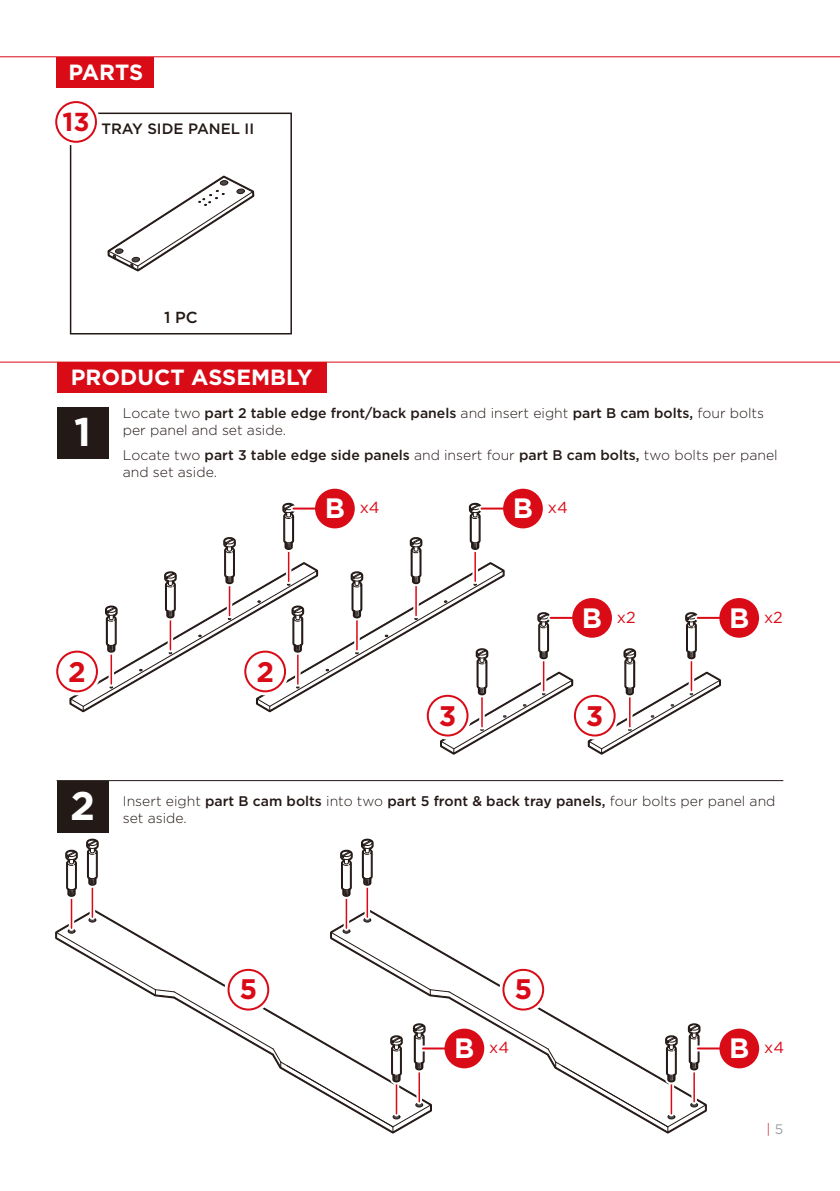
<style>
.page{position:relative;width:840px;height:1191px;background:#fff}
.page>*{position:absolute;margin:0;border:0;box-sizing:border-box;transform-origin:0 0}
.t1{font:700 40px "Gotham";color:#fff}
.t2{font:700 28.2px "Gotham";color:#d90b17}
.t3{font:700 22px "Gotham";color:#fff}
.t4{font:16px "Gotham";color:#d90b17}
.t5{font:500 16px "Gotham";color:#231916}
.t6{font:500 15px "Gotham";color:#231916}
.t7{font:300 14px/16.8px "Gotham";color:#231916}
.t8{font:300 13.8px "Gotham";color:#d90b17}
.s1{font-weight:500}
.s2{font-weight:700;font-size:28px;color:#fff}
.s3{font-weight:400;color:#9fa0a0}
</style>
<div class="page">
<div style="left:57px;top:362px;width:269px;height:30px;background:#d90b17"></div>
<hr style="left:0;top:361px;width:839px;height:1px;background:#d90b17">
<hr style="left:57px;top:780px;width:726px;height:1px;background:#231916">
<div style="left:57px;top:780px;width:51px;height:52px;background:#231916"></div>
<div style="left:57px;top:407px;width:51px;height:51px;background:#231916"></div>
<div style="left:57px;top:57px;width:97px;height:30px;background:#d90b17"></div>
<hr style="left:0;top:56px;width:839px;height:1px;background:#d90b17">
<div style="left:70px;top:113px;width:222px;height:221px;border:2px solid #231916"></div>
<svg style="left:57px;top:101px;width:43px;height:45px"></svg>
<div style="left:55px;top:101px;width:42px;height:42px;border:2px solid #d90b17;border-radius:50%"></div>
<div style="left:315px;top:489px;width:39px;height:39px;background:#d90b17;border-radius:50%"></div>
<div style="left:503px;top:489px;width:39px;height:39px;background:#d90b17;border-radius:50%"></div>
<svg style="left:56px;top:501px;width:664px;height:253px"></svg>
<div style="left:573px;top:695px;width:42px;height:41px;border:2px solid #d90b17;border-radius:50%"></div>
<svg style="left:697px;top:615px;width:22px;height:6px"></svg>
<hr style="left:697px;top:617px;width:22px;height:2px;background:#d90b17">
<div style="left:719px;top:598px;width:39px;height:39px;background:#d90b17;border-radius:50%"></div>
<div style="left:69px;top:876px;width:5px;height:52px;background:#f5c1c4"></div>
<hr style="left:71px;top:876px;width:1px;height:52px;background:#d90b17">
<svg style="left:91px;top:899px;width:3px;height:11px"></svg>
<hr style="left:92px;top:864px;width:1px;height:53px;background:#d90b17">
<svg style="left:65px;top:838px;width:34px;height:61px"></svg>
<hr style="left:345px;top:876px;width:2px;height:52px;background:#d90b17">
<div style="left:364px;top:864px;width:6px;height:53px;background:#fdf7f7"></div>
<hr style="left:366px;top:864px;width:2px;height:53px;background:#d90b17">
<svg style="left:340px;top:838px;width:34px;height:61px"></svg>
<svg style="left:705px;top:1049px;width:14px;height:1px"></svg>
<hr style="left:697px;top:1047px;width:22px;height:2px;background:#d90b17">
<div style="left:719px;top:1028px;width:39px;height:40px;background:#d90b17;border-radius:50%"></div>
<svg style="left:56px;top:910px;width:649px;height:222px"></svg>
<div style="left:502px;top:968px;width:42px;height:42px;border:2px solid #d90b17;border-radius:50%"></div>
<svg style="left:107px;top:176px;width:147px;height:95px"></svg>
<h3 class="t3" style="left:69px;top:58px;width:76px">PARTS</h3>
<p class="t6" style="left:62px;top:119px;width:193px"><sup>13</sup> TRAY SIDE PANEL II</p>
<p class="t5" style="left:164px;top:307px;width:35px">1 PC</p>
<h3 class="t3" style="left:71px;top:363px;width:243px">PRODUCT ASSEMBLY</h3>
<h1 class="t1" style="left:74px;top:405px;width:18px">1</h1>
<p class="t7" style="left:123px;top:404px;width:642px">Locate two <span class="s1">part 2 table edge front/back panels</span> and insert eight <span class="s1">part B cam bolts,</span> four bolts per panel and set aside.</p>
<p class="t7" style="left:123px;top:446px;width:656px">Locate two <span class="s1">part 3 table edge side panels</span> and insert four <span class="s1">part B cam bolts,</span> two bolts per panel and set aside.</p>
<p class="t4" style="left:324px;top:497px;width:56px"><span class="s2">B</span> x4</p>
<p class="t4" style="left:512px;top:497px;width:56px"><span class="s2">B</span> x4</p>
<h2 class="t2" style="left:68px;top:653px;width:19px">2</h2>
<h1 class="t1" style="left:70px;top:779px;width:26px">2</h1>
<h2 class="t2" style="left:256px;top:653px;width:19px">2</h2>
<h2 class="t2" style="left:438px;top:697px;width:19px">3</h2>
<p class="t4" style="left:581px;top:607px;width:55px"><span class="s2">B</span> x2</p>
<h2 class="t2" style="left:585px;top:697px;width:19px">3</h2>
<p class="t4" style="left:728px;top:607px;width:55px"><span class="s2">B</span> x2</p>
<p class="t7" style="left:123px;top:792px;width:653px">Insert eight <span class="s1">part B cam bolts</span> into two <span class="s1">part 5 front &amp; back tray panels,</span> four bolts per panel and set aside.</p>
<h2 class="t2" style="left:239px;top:970px;width:19px">5</h2>
<h2 class="t2" style="left:514px;top:970px;width:19px">5</h2>
<p class="t4" style="left:454px;top:1037px;width:56px"><span class="s2">B</span> x4</p>
<p class="t4" style="left:728px;top:1037px;width:56px"><span class="s2">B</span> x4</p>
<p class="t8" style="left:766px;top:1120px;width:18px">| <span class="s3">5</span></p>
</div>
